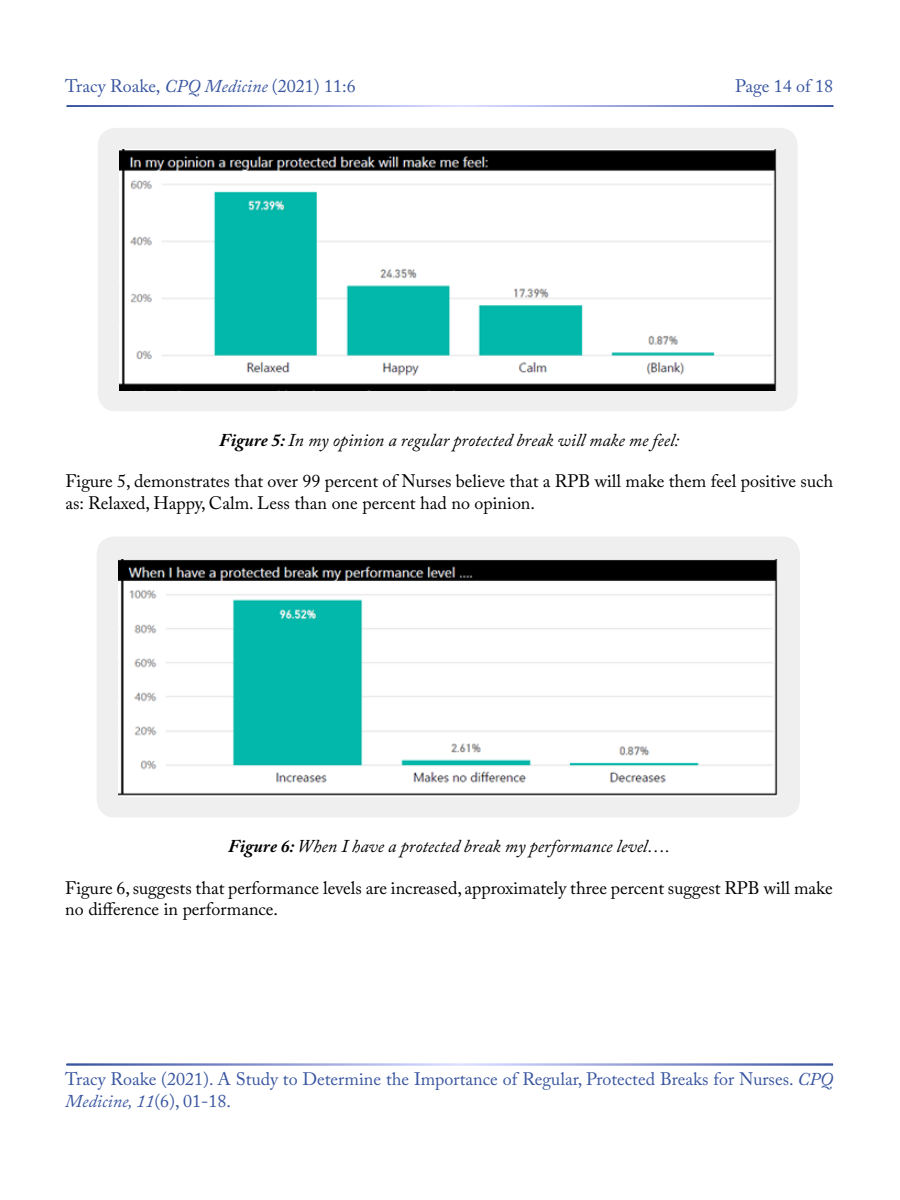
<style>
.page{position:relative;width:900px;height:1200px;background:#fff}
.page>*{position:absolute;margin:0;border:0;box-sizing:border-box;transform-origin:0 0}
.t1{font:18px/21.6px "Adobe Caslon Pro";color:#000}
.t2{font:18px/21.6px "Adobe Caslon Pro";color:#3955a0}
.t3{font:italic 18px "Adobe Caslon Pro";color:#000}
.s1{font-style:italic}
.s2{font-weight:700}
</style>
<div class="page">
<div style="left:98px;top:128px;width:700px;height:283px;background:#efeff0;border-radius:18px"></div>
<div style="left:97px;top:536px;width:703px;height:282px;background:#efeff0;border-radius:18px"></div>
<img style="left:120px;top:150px;width:656px;height:240px">
<img style="left:119px;top:559px;width:659px;height:237px">
<p class="t2" style="left:65px;top:75px;width:292px">Tracy Roake, <span class="s1">CPQ Medicine</span> (2021) 11:6</p>
<p class="t2" style="left:735px;top:75px;width:100px">Page 14 of 18</p>
<p class="t3" style="left:219px;top:429px;width:462px"><span class="s2">Figure 5:</span> In my opinion a regular protected break will make me feel:</p>
<p class="t1" style="left:65px;top:470px;width:769px">Figure 5, demonstrates that over 99 percent of Nurses believe that a RPB will make them feel positive such as: Relaxed, Happy, Calm. Less than one percent had no opinion.</p>
<p class="t3" style="left:228px;top:836px;width:443px"><span class="s2">Figure 6:</span> When I have a protected break my performance level….</p>
<p class="t1" style="left:65px;top:877px;width:769px">Figure 6, suggests that performance levels are increased, approximately three percent suggest RPB will make no difference in performance.</p>
<p class="t2" style="left:65px;top:1068px;width:769px">Tracy Roake (2021). A Study to Determine the Importance of Regular, Protected Breaks for Nurses. <span class="s1">CPQ<br>Medicine, 11</span>(6), 01-18.</p>
</div>
